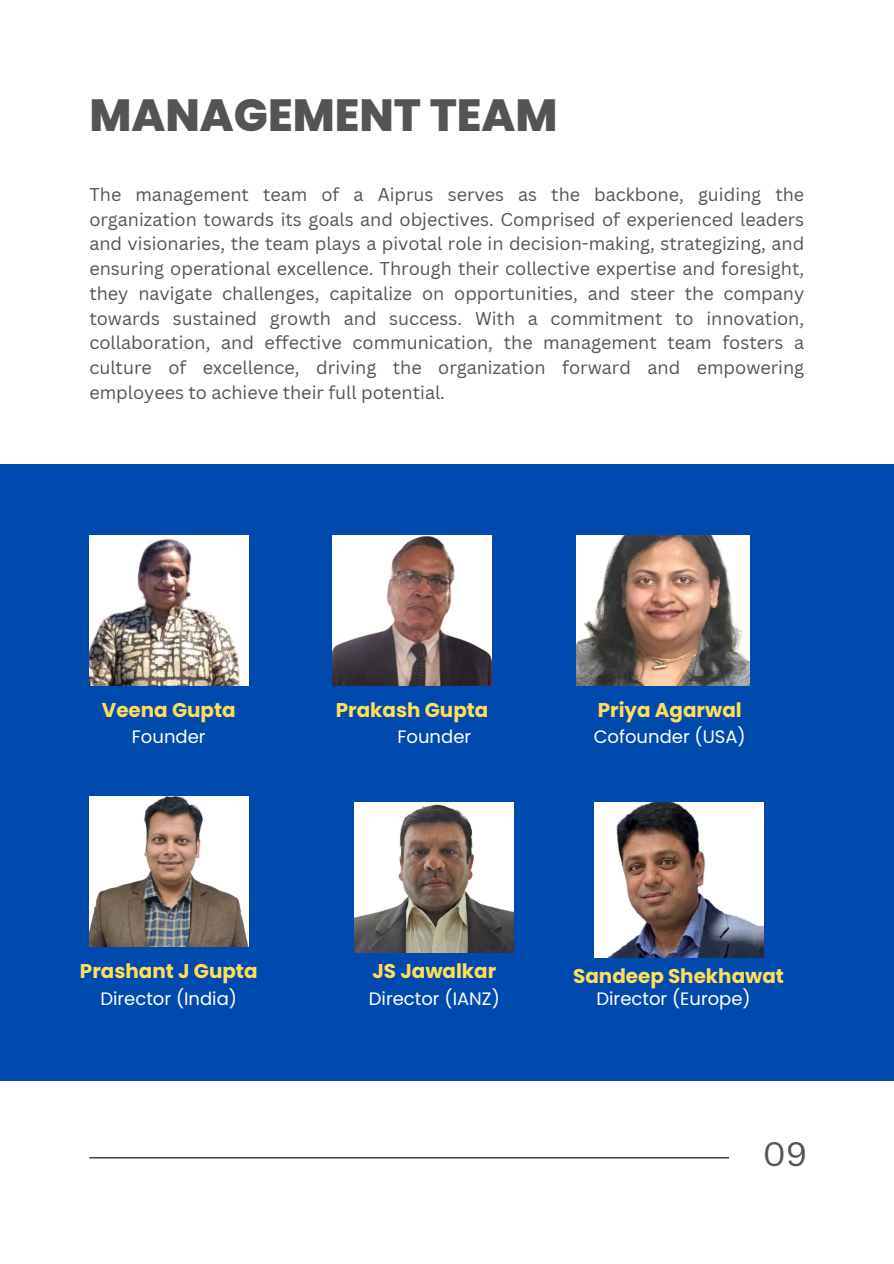
<style>
.page{position:relative;width:894px;height:1264px;background:#fff}
.page>*{position:absolute;margin:0;border:0;box-sizing:border-box;transform-origin:0 0}
.t1{font:800 45px "Poppins";color:#545454}
.t2{font:33px "Canva Sans";color:#545454}
.t3{font:700 19.95px "Poppins";color:#ffde59}
.t4{font:18px/24.8px "Canva Sans";color:#545454;text-align:justify}
.t5{font:18px "Poppins";color:#fff}
</style>
<div class="page">
<div style="left:0;top:464px;width:893px;height:616px;background:#004aad"></div>
<img style="left:89px;top:536px;width:159px;height:149px">
<img style="left:89px;top:796px;width:159px;height:150px">
<img style="left:332px;top:536px;width:159px;height:149px">
<img style="left:355px;top:802px;width:158px;height:150px">
<img style="left:576px;top:536px;width:173px;height:149px">
<img style="left:594px;top:802px;width:168px;height:155px">
<hr style="left:89px;top:1157px;width:639px;height:1px;background:#000">
<h1 class="t1" style="left:89px;top:84px;width:469px">MANAGEMENT TEAM</h1>
<p class="t4" style="left:89px;top:181px;width:716px">The management team of a Aiprus serves as the backbone, guiding the organization towards its goals and objectives. Comprised of experienced leaders and visionaries, the team plays a pivotal role in decision-making, strategizing, and ensuring operational excellence. Through their collective expertise and foresight, they navigate challenges, capitalize on opportunities, and steer the company towards sustained growth and success. With a commitment to innovation, collaboration, and effective communication, the management team fosters a culture of excellence, driving the organization forward and empowering employees to achieve their full potential.</p>
<h2 class="t3" style="left:102px;top:696px;width:135px">Veena Gupta</h2>
<p class="t3" style="left:336px;top:696px;width:154px">Prakash Gupta</p>
<h2 class="t3" style="left:597px;top:696px;width:145px">Priya Agarwal</h2>
<h2 class="t5" style="left:132px;top:724px;width:75px">Founder</h2>
<p class="t5" style="left:397px;top:724px;width:75px">Founder</p>
<h2 class="t5" style="left:593px;top:724px;width:153px">Cofounder (USA)</h2>
<p class="t3" style="left:80px;top:957px;width:179px">Prashant J Gupta</p>
<h2 class="t3" style="left:372px;top:957px;width:125px">JS Jawalkar</h2>
<p class="t3" style="left:573px;top:961px;width:212px">Sandeep Shekhawat</p>
<p class="t5" style="left:100px;top:985px;width:138px">Director (India)</p>
<h2 class="t5" style="left:369px;top:985px;width:132px">Director (IANZ)</h2>
<p class="t5" style="left:596px;top:985px;width:156px">Director (Europe)</p>
<p class="t2" style="left:762px;top:1130px;width:46px">09</p>
</div>
